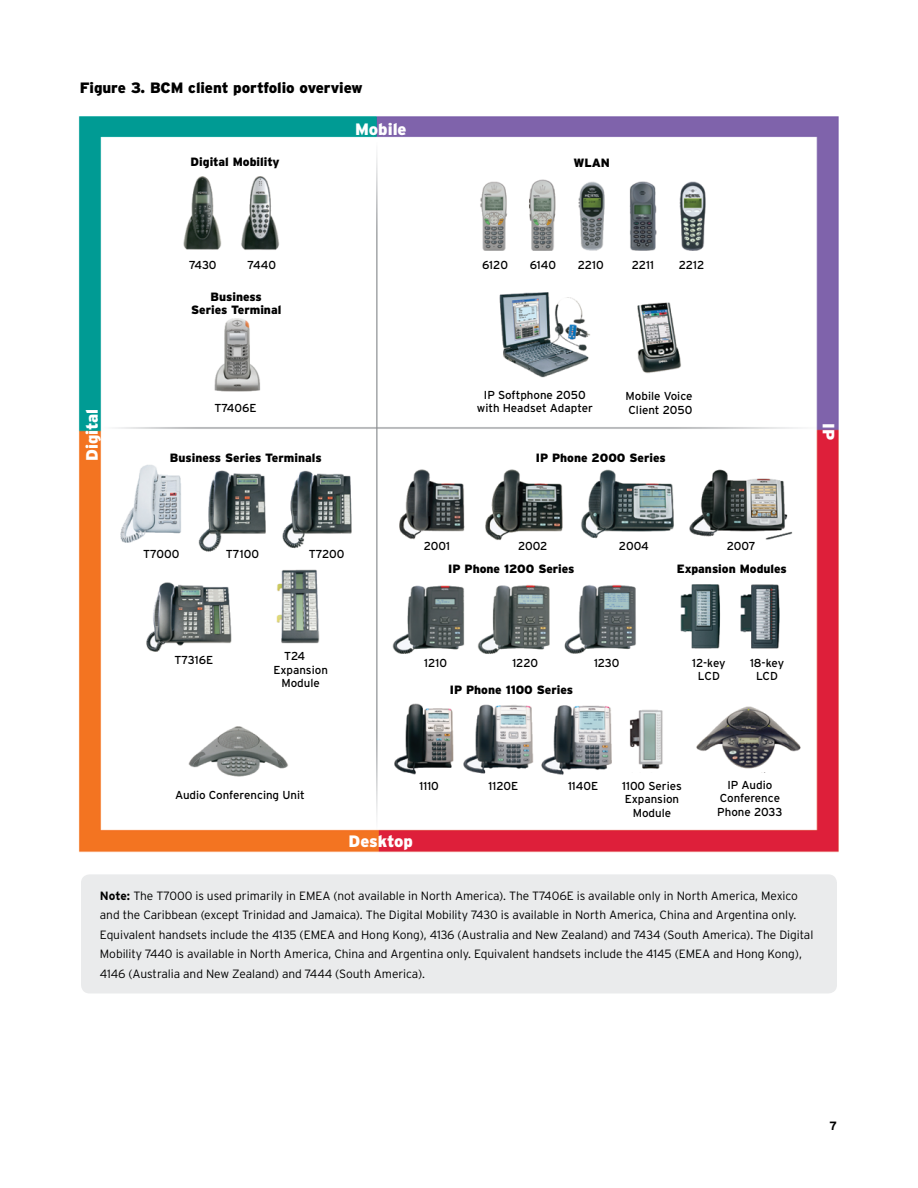
<style>
.page{position:relative;width:918px;height:1188px;background:#fff}
.page>*{position:absolute;margin:0;border:0;box-sizing:border-box;transform-origin:0 0}
.t1{font:900 16.5px "Interstate";color:#fff}
.t2{font:900 15px "Interstate";letter-spacing:-.005em;color:#000}
.t3{font:300 12px/19.5px "Interstate";letter-spacing:-.005em;color:#000}
.t4{font:900 12px/13.5px "Interstate";color:#000;text-align:center}
.t5{font:11.55px/13.5px "Interstate";color:#000;text-align:center}
.s1{font-weight:700}
</style>
<div class="page">
<div style="left:81px;top:874px;width:756px;height:119px;background:#eaebec;border-radius:9px"></div>
<img style="left:78px;top:116px;width:761px;height:737px">
<p class="t2" style="left:80px;top:79px;width:284px">Figure 3. BCM client portfolio overview</p>
<p class="t4" style="left:191px;top:155px;width:91px">Digital Mobility</p>
<h1 class="t1" style="left:355px;top:120px;width:53px">Mobile</h1>
<p class="t4" style="left:573px;top:156px;width:38px">WLAN</p>
<h1 class="t1" style="left:83px;top:461px;width:54px;rotate:-90deg">Digital</h1>
<p class="t5" style="left:189px;top:258px;width:29px">7430</p>
<p class="t5" style="left:248px;top:258px;width:30px">7440</p>
<p class="t4" style="left:191px;top:290px;width:92px">Business<br>Series Terminal</p>
<p class="t5" style="left:214px;top:401px;width:44px">T7406E</p>
<p class="t5" style="left:482px;top:258px;width:27px">6120</p>
<p class="t5" style="left:530px;top:258px;width:28px">6140</p>
<p class="t5" style="left:578px;top:258px;width:27px">2210</p>
<p class="t5" style="left:632px;top:258px;width:24px">2211</p>
<p class="t5" style="left:679px;top:258px;width:27px">2212</p>
<p class="t5" style="left:477px;top:388px;width:118px">IP Softphone 2050 with Headset Adapter</p>
<p class="t5" style="left:626px;top:389px;width:68px;text-align:left">Mobile Voice<br>Client 2050</p>
<p class="t4" style="left:170px;top:451px;width:153px">Business Series Terminals</p>
<p class="t4" style="left:536px;top:451px;width:131px">IP Phone 2000 Series</p>
<p class="t5" style="left:143px;top:547px;width:38px">T7000</p>
<p class="t5" style="left:226px;top:547px;width:35px">T7100</p>
<p class="t5" style="left:309px;top:547px;width:37px">T7200</p>
<p class="t5" style="left:174px;top:653px;width:40px">T7316E</p>
<p class="t5" style="left:284px;top:649px;width:23px">T24</p>
<p class="t5" style="left:273px;top:663px;width:56px">Expansion</p>
<p class="t5" style="left:281px;top:676px;width:40px">Module</p>
<p class="t5" style="left:424px;top:539px;width:28px">2001</p>
<p class="t5" style="left:518px;top:539px;width:31px">2002</p>
<p class="t5" style="left:619px;top:539px;width:32px">2004</p>
<p class="t5" style="left:727px;top:539px;width:31px">2007</p>
<p class="t4" style="left:448px;top:562px;width:128px">IP Phone 1200 Series</p>
<p class="t4" style="left:677px;top:562px;width:112px">Expansion Modules</p>
<p class="t5" style="left:424px;top:657px;width:24px">1210</p>
<p class="t5" style="left:512px;top:657px;width:27px">1220</p>
<p class="t5" style="left:594px;top:657px;width:27px">1230</p>
<p class="t5" style="left:692px;top:656px;width:35px">12-key<br>LCD</p>
<p class="t5" style="left:750px;top:656px;width:36px">18-key<br>LCD</p>
<p class="t4" style="left:450px;top:683px;width:125px">IP Phone 1100 Series</p>
<h1 class="t1" style="left:838px;top:423px;width:18px;rotate:90deg">IP</h1>
<p class="t5" style="left:175px;top:788px;width:131px">Audio Conferencing Unit</p>
<p class="t5" style="left:419px;top:780px;width:21px">1110</p>
<p class="t5" style="left:489px;top:780px;width:31px">1120E</p>
<p class="t5" style="left:568px;top:780px;width:32px">1140E</p>
<p class="t5" style="left:622px;top:779px;width:61px">1100 Series<br>Expansion<br>Module</p>
<p class="t5" style="left:717px;top:778px;width:67px">IP Audio<br>Conference<br>Phone 2033</p>
<h1 class="t1" style="left:349px;top:832px;width:66px">Desktop</h1>
<p class="t3" style="left:100px;top:886px;width:715px"><span class="s1">Note:</span> The T7000 is used primarily in EMEA (not available in North America). The T7406E is available only in North America, Mexico and the Caribbean (except Trinidad and Jamaica). The Digital Mobility 7430 is available in North America, China and Argentina only.<br>Equivalent handsets include the 4135 (EMEA and Hong Kong), 4136 (Australia and New Zealand) and 7434 (South America). The Digital Mobility 7440 is available in North America, China and Argentina only. Equivalent handsets include the 4145 (EMEA and Hong Kong), 4146 (Australia and New Zealand) and 7444 (South America).</p>
</div>
